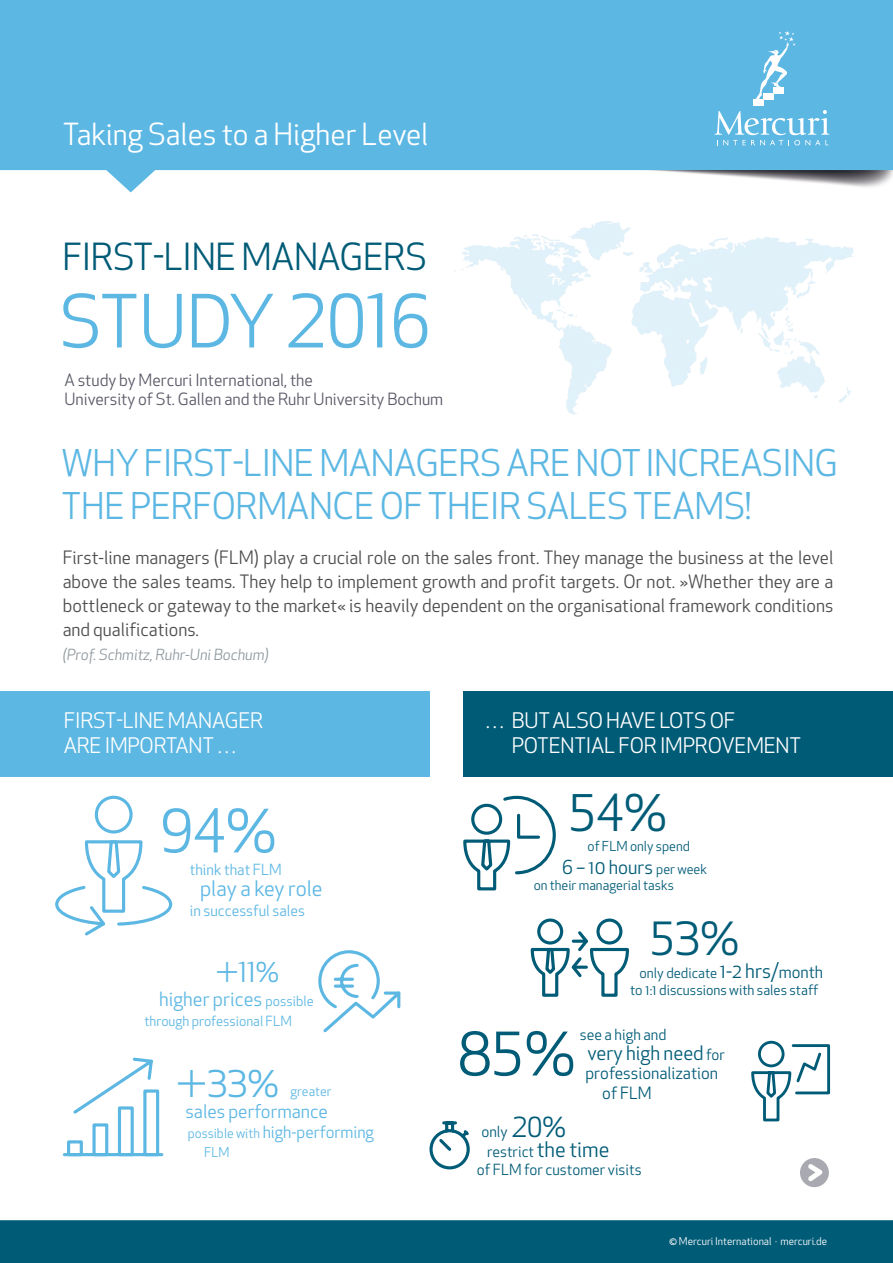
<style>
.page{position:relative;width:893px;height:1263px;background:#fff}
.page>*{position:absolute;margin:0;border:0;box-sizing:border-box;transform-origin:0 0}
.t1{font:71.55px "Apex New";color:#5cb7e3}
.t2{font:58.5px "Apex New";color:#005b77}
.t3{font:58.2px "Apex New";color:#5cb7e3}
.t4{font:49.2px "Apex New";color:#005b77}
.t5{font:44.7px "Apex New";color:#005b77}
.t6{font:36.45px "Apex New";letter-spacing:-.01em;color:#005b77}
.t7{font:36px/43.5px "Apex New";letter-spacing:-.015em;color:#5cb7e3}
.t8{font:29.85px "Apex New";color:#fff}
.t9{font:26.7px "Apex New";color:#5cb7e3}
.t10{font:21px/25.2px "Apex New";letter-spacing:-.01em;color:#fff}
.t11{font:21px "Apex New";color:#5cb7e3}
.t12{font:19.5px "Apex New";color:#005b77}
.t13{font:19.2px "Apex New";color:#5cb7e3}
.t14{font:18.75px "Apex New";color:#005b77}
.t15{font:18.45px "Apex New";color:#5cb7e3}
.t16{font:18px/24px "Apex New";color:#4c4c4e;text-align:justify}
.t17{font:16.5px/19.8px "Apex New";color:#585966}
.t18{font:16.5px "Apex New";color:#5cb7e3}
.t19{font:16.5px/19.5px "Apex New";color:#005b77}
.t20{font:15px/18px "Apex New";color:#005b77}
.t21{font:15px "Apex New";color:#5cb7e3}
.t22{font:italic 15px "Apex New";color:#90999e}
.t23{font:13.95px/16.8px "Apex New";color:#005b77}
.t24{font:13.65px "Apex New";color:#5cb7e3}
.t25{font:13.35px "Apex New";color:#005b77}
.t26{font:13.2px "Apex New";color:#5cb7e3}
.t27{font:10.5px "Apex New";color:#fff}
.s1{font-size:13.65px}
.s2{font-size:13.2px}
.s3{font-size:13.35px}
.s4{font-size:19.5px}
.s5{font-size:16.5px}
.s6{font-size:15px}
.s7{font-size:27px}
.s8{font-size:21px}
</style>
<div class="page">
<img style="left:454px;top:221px;width:400px;height:194px">
<svg style="left:0;top:0;width:893px;height:192px;background:#6cbee5"></svg>
<div style="left:699px;top:22px;width:194px;height:139px;background:#5cb7e3"></div>
<div style="left:753px;top:100px;width:10px;height:6px;background:#fff"></div>
<div style="left:763px;top:93px;width:10px;height:7px;background:#fff"></div>
<svg style="left:604px;top:105px;width:289px;height:85px"></svg>
<svg style="left:755px;top:31px;width:41px;height:68px"></svg>
<div style="left:0;top:1220px;width:893px;height:43px;background:#005b77"></div>
<div style="left:0;top:691px;width:429px;height:85px;background:#5cb7e3"></div>
<div style="left:463px;top:691px;width:430px;height:85px;background:#005b77"></div>
<svg style="left:463px;top:795px;width:93px;height:96px"></svg>
<div style="left:95px;top:796px;width:38px;height:37px;border:3px solid #5cb7e3;border-radius:50%"></div>
<svg style="left:55px;top:840px;width:118px;height:96px"></svg>
<svg style="left:318px;top:950px;width:83px;height:83px"></svg>
<svg style="left:62px;top:1057px;width:102px;height:100px"></svg>
<div style="left:537px;top:918px;width:26px;height:26px;border:3px solid #005b77;border-radius:50%"></div>
<div style="left:596px;top:918px;width:26px;height:26px;border:3px solid #005b77;border-radius:50%"></div>
<svg style="left:530px;top:928px;width:99px;height:69px"></svg>
<svg style="left:573px;top:965px;width:13px;height:4px"></svg>
<svg style="left:751px;top:1040px;width:80px;height:82px"></svg>
<svg style="left:429px;top:1121px;width:41px;height:49px"></svg>
<svg style="left:800px;top:1158px;width:29px;height:29px"></svg>
<h3 class="t8" style="left:63px;top:115px;width:367px">Taking Sales to a Higher Level</h3>
<h3 class="t6" style="left:62px;top:233px;width:366px">FIRST-LINE MANAGERS</h3>
<h1 class="t1" style="left:60px;top:276px;width:372px">STUDY 2016</h1>
<p class="t17" style="left:64px;top:370px;width:380px">A study by Mercuri International, the<br>University of St. Gallen and the Ruhr University Bochum</p>
<h3 class="t7" style="left:62px;top:441px;width:778px">WHY FIRST-LINE MANAGERS ARE NOT INCREASING<br>THE PERFORMANCE OF THEIR SALES TEAMS!</h3>
<p class="t16" style="left:63px;top:546px;width:772px">First-line managers (FLM) play a crucial role on the sales front. They manage the business at the level above the sales teams. They help to implement growth and profit targets. Or not. »Whether they are a bottleneck or gateway to the market« is heavily dependent on the organisational framework conditions and qualifications.</p>
<p class="t22" style="left:63px;top:645px;width:207px">(Prof. Schmitz, Ruhr-Uni Bochum)</p>
<p class="t10" style="left:64px;top:708px;width:201px">FIRST-LINE MANAGER<br>ARE IMPORTANT …</p>
<p class="t10" style="left:512px;top:708px;width:291px;text-indent:-27px">… BUT ALSO HAVE LOTS OF<br>POTENTIAL FOR IMPROVEMENT</p>
<h3 class="t3" style="left:160px;top:794px;width:119px">94%</h3>
<p class="t21" style="left:190px;top:860px;width:93px">think that FLM</p>
<p class="t11" style="left:200px;top:875px;width:124px">play a key role</p>
<p class="t21" style="left:190px;top:901px;width:117px">in successful sales</p>
<h3 class="t9" style="left:215px;top:956px;width:66px">+11%</h3>
<p class="t13" style="left:159px;top:986px;width:156px">higher prices <span class="s1">possible</span></p>
<p class="t24" style="left:144px;top:1012px;width:149px">through professional FLM</p>
<h3 class="t7" style="left:176px;top:1062px;width:105px">+33%</h3>
<p class="t26" style="left:290px;top:1083px;width:43px">greater</p>
<p class="t15" style="left:185px;top:1100px;width:144px">sales performance</p>
<p class="t18" style="left:188px;top:1122px;width:188px"><span class="s2">possible with</span> high-performing</p>
<p class="t26" style="left:204px;top:1144px;width:27px">FLM</p>
<h3 class="t4" style="left:568px;top:782px;width:101px">54%</h3>
<p class="t25" style="left:587px;top:838px;width:104px">of FLM only spend</p>
<p class="t14" style="left:562px;top:855px;width:147px">6 – 10 hours <span class="s3">per week</span></p>
<p class="t25" style="left:534px;top:876px;width:142px">on their managerial tasks</p>
<h3 class="t5" style="left:650px;top:911px;width:91px">53%</h3>
<p class="t23" style="left:630px;top:965px;width:195px;text-indent:9px">only dedicate <span class="s4">1-2 hrs/</span><span class="s5">month </span>to 1:1 discussions with sales staff</p>
<p class="t20" style="left:580px;top:1025px;width:88px">see a high and</p>
<p class="t12" style="left:587px;top:1040px;width:139px">very high need <span class="s6">for</span></p>
<p class="t19" style="left:602px;top:1063px;width:117px;text-indent:-17px">professionalization of FLM</p>
<h2 class="t2" style="left:458px;top:1017px;width:119px">85%</h2>
<p class="t20" style="left:481px;top:1123px;width:86px">only <span class="s7">20%</span></p>
<p class="t20" style="left:477px;top:1142px;width:166px;text-indent:10px">restrict <span class="s8">the time<br></span>of FLM for customer visits</p>
<p class="t27" style="left:669px;top:1235px;width:160px">© Mercuri International · mercuri.de</p>
</div>
